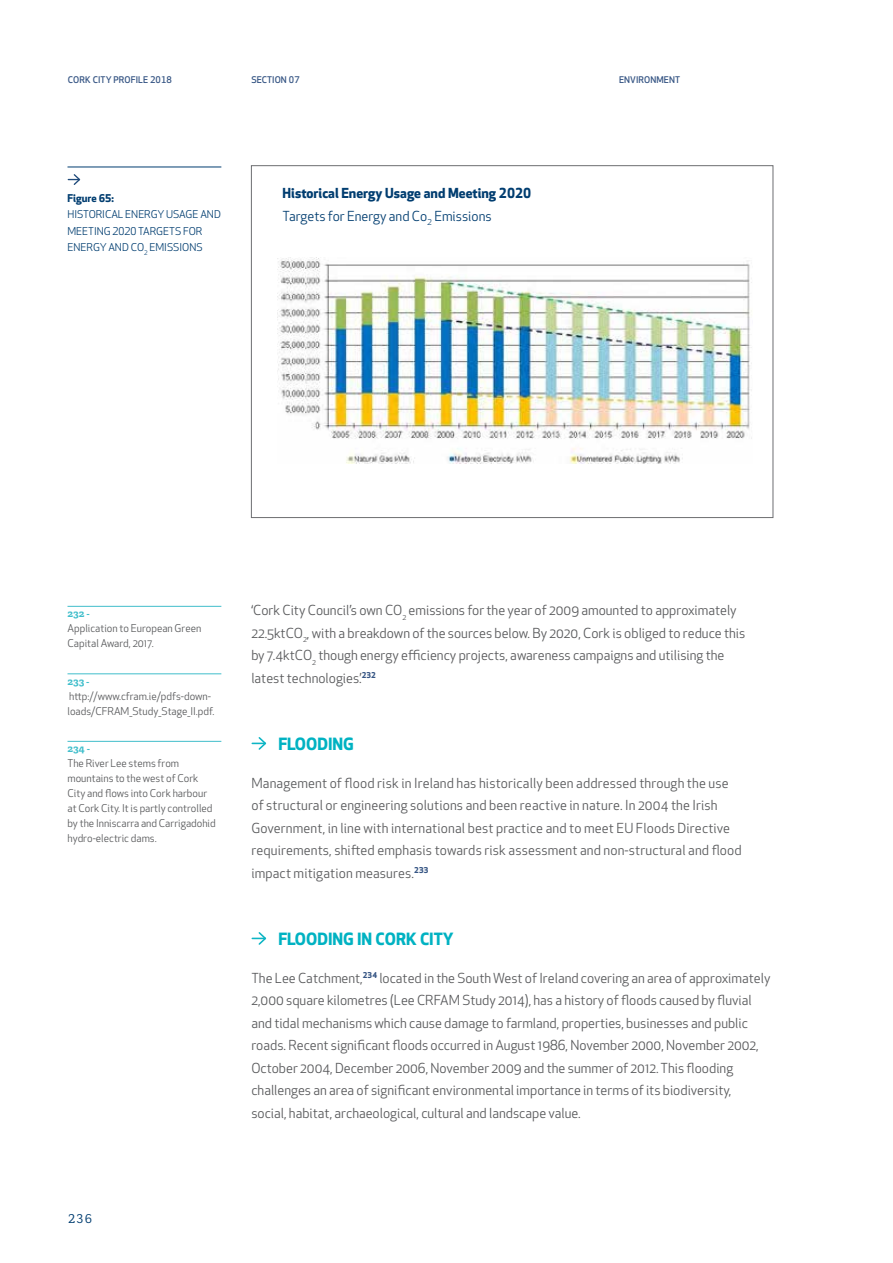
<style>
.page{position:relative;width:893px;height:1263px;background:#fff}
.page>*{position:absolute;margin:0;border:0;box-sizing:border-box;transform-origin:0 0}
.t1{font:700 16.5px "Apex New";color:#00b2c2}
.t2{font:13.5px/22.5px "Apex New";color:#58595b}
.t3{font:700 13.5px/22.5px "Apex New";color:#003d70}
.t4{font:13.5px "Zilla Slab";color:#003d70}
.t5{font:10.5px/15px "Apex New";color:#58595b}
.t6{font:10.5px/16.5px "Apex New";color:#003d70}
.t7{font:700 10.5px "Zilla Slab";color:#40becb}
.t8{font:700 10.5px "Apex New";color:#003d70}
.t9{font:500 9px "Apex New";letter-spacing:.01em;color:#365584}
.s1{font-weight:400}
</style>
<div class="page">
<svg style="left:252px;top:737px;width:14px;height:13px"></svg>
<svg style="left:252px;top:932px;width:14px;height:13px"></svg>
<hr style="left:68px;top:167px;width:153px;height:1px;background:#003d70">
<svg style="left:68px;top:174px;width:12px;height:11px"></svg>
<hr style="left:68px;top:606px;width:153px;height:1px;background:#40becb">
<hr style="left:68px;top:673px;width:153px;height:1px;background:#40becb">
<hr style="left:68px;top:741px;width:153px;height:1px;background:#40becb">
<img style="left:277px;top:258px;width:475px;height:206px">
<p class="t9" style="left:68px;top:73px;width:106px">CORK CITY PROFILE 2018</p>
<p class="t9" style="left:251px;top:73px;width:50px">SECTION 07</p>
<p class="t9" style="left:619px;top:73px;width:63px">ENVIRONMENT</p>
<p class="t8" style="left:68px;top:190px;width:48px">Figure 65:</p>
<p class="t6" style="left:68px;top:206px;width:155px">HISTORICAL ENERGY USAGE AND<br>MEETING 2020 TARGETS FOR<br>ENERGY AND CO<sub>2</sub> EMISSIONS</p>
<p class="t3" style="left:283px;top:182px;width:250px">Historical Energy Usage and Meeting 2020<br><span class="s1">Targets for Energy and Co</span><sub>2</sub> <span class="s1">Emissions</span></p>
<p class="t7" style="left:68px;top:608px;width:24px">232 -</p>
<p class="t5" style="left:68px;top:621px;width:135px">Application to European Green<br>Capital Award, 2017.</p>
<p class="t7" style="left:68px;top:675px;width:24px">233 -</p>
<p class="t5" style="left:68px;top:688px;width:148px">http://www.cfram.ie/pdfs-down&shy;loads/CFRAM_Study_Stage_II.pdf.</p>
<p class="t7" style="left:68px;top:743px;width:24px">234 -</p>
<p class="t5" style="left:68px;top:756px;width:150px">The River Lee stems from mountains to the west of Cork<br>City and flows into Cork harbour at Cork City. It is partly controlled by the Inniscarra and Carrigadohid hydro-electric dams.</p>
<p class="t2" style="left:251px;top:599px;width:495px">‘Cork City Council’s own CO<sub>2</sub> emissions for the year of 2009 amounted to approximately 22.5ktCO<sub>2</sub>, with a breakdown of the sources below. By 2020, Cork is obliged to reduce this by 7.4ktCO<sub>2</sub> though energy efficiency projects, awareness campaigns and utilising the latest technologies.’<sup>232</sup></p>
<p class="t1" style="left:278px;top:732px;width:77px">FLOODING</p>
<p class="t2" style="left:251px;top:771px;width:492px">Management of flood risk in Ireland has historically been addressed through the use of structural or engineering solutions and been reactive in nature. In 2004 the Irish Government, in line with international best practice and to meet EU Floods Directive requirements, shifted emphasis towards risk assessment and non-structural and flood impact mitigation measures.<sup>233</sup></p>
<p class="t1" style="left:278px;top:927px;width:177px">FLOODING IN CORK CITY</p>
<p class="t2" style="left:251px;top:966px;width:521px">The Lee Catchment,<sup>234</sup> located in the South West of Ireland covering an area of approximately 2,000 square kilometres (Lee CRFAM Study 2014), has a history of floods caused by fluvial and tidal mechanisms which cause damage to farmland, properties, businesses and public roads. Recent significant floods occurred in August 1986, November 2000, November 2002, October 2004, December 2006, November 2009 and the summer of 2012. This flooding challenges an area of significant environmental importance in terms of its biodiversity,<br>social, habitat, archaeological, cultural and landscape value.</p>
<p class="t4" style="left:68px;top:1211px;width:26px">236</p>
</div>
